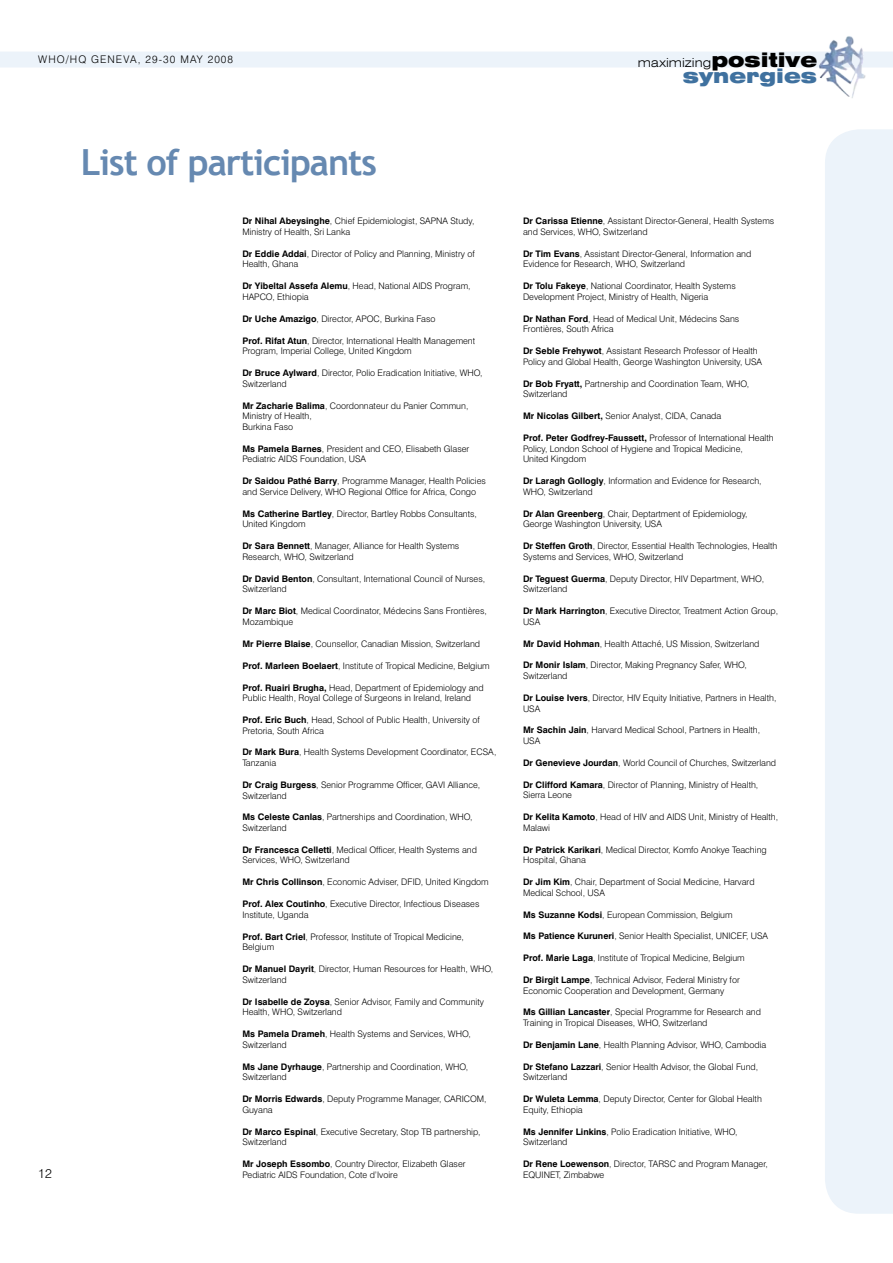
<style>
.page{position:relative;width:893px;height:1263px;background:#fff}
.page>*{position:absolute;margin:0;border:0;box-sizing:border-box;transform-origin:0 0}
.t1{font:700 36px "Trebuchet MS";letter-spacing:-.03em;color:#6689b1}
.t2{font:900 expanded 19.35px "Swiss 721 BT";color:#3f719f}
.t3{font:300 12.75px "Swiss 721 BT";color:#000}
.t4{font:300 expanded 12.45px "Swiss 721 BT";color:#000}
.t5{font:300 10.5px "Swiss 721 BT";letter-spacing:.1em;color:#000}
.t6{font:300 9px/10.5px "Swiss 721 BT";color:#000}
.s1{font-weight:900;font-size:19.35px}
.s2{font-weight:700}
</style>
<div class="page">
<div style="left:0;top:52px;width:893px;height:15px;background:#ecf3fa"></div>
<img style="left:812px;top:36px;width:61px;height:62px">
<div style="left:825px;top:129px;width:68px;height:1085px;background:#ecf3fa"></div>
<p class="t5" style="left:38px;top:53px;width:196px">WHO/HQ Geneva, 29-30 May 2008</p>
<h3 class="t4" style="left:638px;top:55px;width:181px">maximizing<span class="s1">positive</span></h3>
<h2 class="t2" style="left:683px;top:65px;width:136px">synergies</h2>
<h1 class="t1" style="left:81px;top:140px;width:298px">List of participants</h1>
<p class="t6" style="left:242px;top:216px;width:234px"><span class="s2">Dr Nihal Abeysinghe</span>, Chief Epidemiologist, SAPNA Study,<br>Ministry of Health, Sri Lanka</p>
<p class="t6" style="left:242px;top:248px;width:234px"><span class="s2">Dr Eddie Addai</span>, Director of Policy and Planning, Ministry of<br>Health, Ghana</p>
<p class="t6" style="left:242px;top:281px;width:230px"><span class="s2">Dr Yibeltal Assefa Alemu</span>, Head, National AIDS Program,<br>HAPCO, Ethiopia</p>
<p class="t6" style="left:242px;top:313px;width:195px"><span class="s2">Dr Uche Amazigo</span>, Director, APOC, Burkina Faso</p>
<p class="t6" style="left:242px;top:335px;width:234px"><span class="s2">Prof. Rifat Atun</span>, Director, International Health Management<br>Program, Imperial College, United Kingdom</p>
<p class="t6" style="left:242px;top:367px;width:242px"><span class="s2">Dr Bruce Aylward</span>, Director, Polio Eradication Initiative, WHO,<br>Switzerland</p>
<p class="t6" style="left:242px;top:400px;width:228px"><span class="s2">Mr Zacharie Balima</span>, Coordonnateur du Panier Commun,<br>Ministry of Health,<br>Burkina Faso</p>
<p class="t6" style="left:242px;top:443px;width:228px"><span class="s2">Ms Pamela Barnes</span>, President and CEO, Elisabeth Glaser<br>Pediatric AIDS Foundation, USA</p>
<p class="t6" style="left:242px;top:475px;width:245px"><span class="s2">Dr Saidou Pathé Barry</span>, Programme Manager, Health Policies and Service Delivery, WHO Regional Office for Africa, Congo</p>
<p class="t6" style="left:242px;top:508px;width:236px"><span class="s2">Ms Catherine Bartley</span>, Director, Bartley Robbs Consultants,<br>United Kingdom</p>
<p class="t6" style="left:242px;top:540px;width:218px"><span class="s2">Dr Sara Bennett</span>, Manager, Alliance for Health Systems<br>Research, WHO, Switzerland</p>
<p class="t6" style="left:242px;top:573px;width:244px"><span class="s2">Dr David Benton</span>, Consultant, International Council of N urses,<br>Switzerland</p>
<p class="t6" style="left:242px;top:605px;width:246px"><span class="s2">Dr Marc Biot</span>, Medical Coordinator, Médecins Sans Frontières,<br>Mozambique</p>
<p class="t6" style="left:242px;top:638px;width:239px"><span class="s2">Mr Pierre Blaise</span>, Counsellor, Canadian Mission, Switzerland</p>
<p class="t6" style="left:242px;top:660px;width:249px"><span class="s2">Prof. Marleen Boelaert</span>, Institute of Tropical Medicine, Belgium</p>
<p class="t6" style="left:242px;top:682px;width:243px"><span class="s2">Prof. Ruairi Brugha,</span> Head, Department of Epidemiology and<br>Public Health, Royal College of Surgeons in Ireland, Ireland</p>
<p class="t6" style="left:242px;top:714px;width:239px"><span class="s2">Prof. Eric Buch</span>, Head, School of Public Health, University of<br>Pretoria, South Africa</p>
<p class="t6" style="left:242px;top:747px;width:256px"><span class="s2">Dr Mark Bura</span>, Health Systems Development Coordinator, ECSA,<br>Tanzania</p>
<p class="t6" style="left:242px;top:779px;width:239px"><span class="s2">Dr Craig Burgess</span>, Senior Programme Officer, GAVI Alliance,<br>Switzerland</p>
<p class="t6" style="left:242px;top:812px;width:232px"><span class="s2">Ms Celeste Canlas</span>, Partnerships and Coordination, WHO,<br>Switzerland</p>
<p class="t6" style="left:242px;top:844px;width:236px"><span class="s2">Dr Francesca Celletti</span>, Medical Officer, Health Systems and<br>Services, WHO, Switzerland</p>
<p class="t6" style="left:242px;top:877px;width:248px"><span class="s2">Mr Chris Collinson</span>, Economic Adviser, DFID, United Kingdom</p>
<p class="t6" style="left:242px;top:899px;width:239px"><span class="s2">Prof. Alex Coutinho</span>, Executive Director, Infectious Diseases<br>Institute, Uganda</p>
<p class="t6" style="left:242px;top:931px;width:223px"><span class="s2">Prof. Bart Criel</span>, Professor, Institute of Tropical Medicine,<br>Belgium</p>
<p class="t6" style="left:242px;top:964px;width:252px"><span class="s2">Dr Manuel Dayrit</span>, Director, Human Resources for Health, WHO,<br>Switzerland</p>
<p class="t6" style="left:242px;top:996px;width:243px"><span class="s2">Dr Isabelle de Zoysa</span>, Senior Advisor, Family and Community<br>Health, WHO, Switzerland</p>
<p class="t6" style="left:242px;top:1029px;width:230px"><span class="s2">Ms Pamela Drameh</span>, Health Systems and Services, WHO,<br>Switzerland</p>
<p class="t6" style="left:242px;top:1061px;width:227px"><span class="s2">Ms Jane Dyrhauge</span>, Partnership and Coordination, WHO,<br>Switzerland</p>
<p class="t6" style="left:242px;top:1094px;width:246px"><span class="s2">Dr Morris Edwards</span>, Deputy Programme Manager, CARICOM,<br>Guyana</p>
<p class="t6" style="left:242px;top:1126px;width:240px"><span class="s2">Dr Marco Espinal</span>, Executive Secretary, Stop TB partnership,<br>Switzerland</p>
<p class="t6" style="left:242px;top:1159px;width:225px"><span class="s2">Mr Joseph Essombo</span>, Country Director, Elizabeth Glaser<br>Pediatric AIDS Foundation, Cote d’Ivoire</p>
<p class="t6" style="left:523px;top:215px;width:253px"><span class="s2">Dr Carissa Etienne</span>, Assistant Director-General, Health Systems and Services, WHO, Switzerland</p>
<p class="t6" style="left:523px;top:248px;width:230px"><span class="s2">Dr Tim Evans</span>, Assistant Director-General, Information and<br>Evidence for Research, WHO, Switzerland</p>
<p class="t6" style="left:523px;top:280px;width:214px"><span class="s2">Dr Tolu Fakeye</span>, N ational Coordinator, Health Systems<br>Development Project, Ministry of Health, N igeria</p>
<p class="t6" style="left:523px;top:313px;width:218px"><span class="s2">Dr Nathan Ford</span>, Head of Medical Unit, Médecins Sans<br>Frontières, South Africa</p>
<p class="t6" style="left:523px;top:345px;width:241px"><span class="s2">Dr Seble Frehywot</span>, Assistant Research Professor of Health<br>Policy and Global Health, George Washington University, USA</p>
<p class="t6" style="left:523px;top:378px;width:228px"><span class="s2">Dr Bob Fryatt,</span> Partnership and Coordination Team, WHO,<br>Switzerland</p>
<p class="t6" style="left:523px;top:410px;width:200px"><span class="s2">Mr Nicolas Gilbert,</span> Senior Analyst, CIDA, Canada</p>
<p class="t6" style="left:523px;top:432px;width:252px"><span class="s2">Prof. Peter Godfrey-Faussett,</span> Professor of International Health<br>Policy, London School of Hygiene and Tropical Medicine,<br>United Kingdom</p>
<p class="t6" style="left:523px;top:475px;width:240px"><span class="s2">Dr Laragh Gollogly</span>, Information and Evidence for Research,<br>WHO, Switzerland</p>
<p class="t6" style="left:523px;top:508px;width:226px"><span class="s2">Dr Alan Greenberg</span>, Chair, Deptartment of Epidemiology,<br>George Washington University, USA</p>
<p class="t6" style="left:523px;top:540px;width:256px"><span class="s2">Dr Steffen Groth</span>, Director, Essential Health Technologies, Health<br>Systems and Services, WHO, Switzerland</p>
<p class="t6" style="left:523px;top:573px;width:243px"><span class="s2">Dr Teguest Guerma</span>, Deputy Director, HIV Department, WHO,<br>Switzerland</p>
<p class="t6" style="left:523px;top:605px;width:257px"><span class="s2">Dr Mark Harrington</span>, Executive Director, Treatment Action Group,<br>USA</p>
<p class="t6" style="left:523px;top:638px;width:238px"><span class="s2">Mr David Hohman</span>, Health Attaché, US Mission, Switzerland</p>
<p class="t6" style="left:523px;top:660px;width:225px"><span class="s2">Dr Monir Islam</span>, Director, Making Pregnancy Safer, WHO,<br>Switzerland</p>
<p class="t6" style="left:523px;top:692px;width:255px"><span class="s2">Dr Louise Ivers</span>, Director, HIV Equity Initiative, Partners in Health,<br>USA</p>
<p class="t6" style="left:523px;top:725px;width:239px"><span class="s2">Mr Sachin Jain</span>, Harvard Medical School, Partners in Health,<br>USA</p>
<p class="t6" style="left:523px;top:757px;width:255px"><span class="s2">Dr Genevieve Jourdan</span>, World Council of Churches, Switzerland</p>
<p class="t6" style="left:523px;top:779px;width:237px"><span class="s2">Dr Clifford Kamara</span>, Director of Planning, Ministry of Health,<br>Sierra Leone</p>
<p class="t6" style="left:523px;top:811px;width:257px"><span class="s2">Dr Kelita Kamoto</span>, Head of HIV and AIDS Unit, Ministry of Health,<br>Malawi</p>
<p class="t6" style="left:523px;top:844px;width:245px"><span class="s2">Dr Patrick Karikari</span>, Medical Director, Komfo Anokye Teaching<br>Hospital, Ghana</p>
<p class="t6" style="left:523px;top:876px;width:233px"><span class="s2">Dr Jim Kim</span>, Chair, Department of Social Medicine, Harvard<br>Medical School, USA</p>
<p class="t6" style="left:523px;top:909px;width:211px"><span class="s2">Ms Suzanne Kodsi</span>, European Commission, Belgium</p>
<p class="t6" style="left:523px;top:931px;width:247px"><span class="s2">Ms Patience Kuruneri</span>, Senior Health Specialist, UN ICEF, USA</p>
<p class="t6" style="left:523px;top:953px;width:223px"><span class="s2">Prof. Marie Laga</span>, Institute of Tropical Medicine, Belgium</p>
<p class="t6" style="left:523px;top:974px;width:218px"><span class="s2">Dr Birgit Lampe</span>, Technical Advisor, Federal Ministry for<br>Economic Cooperation and Development, Germany</p>
<p class="t6" style="left:523px;top:1007px;width:239px"><span class="s2">Ms Gillian Lancaster</span>, Special Programme for Research and<br>Training in Tropical Diseases, WHO, Switzerland</p>
<p class="t6" style="left:523px;top:1039px;width:245px"><span class="s2">Dr Benjamin Lane</span>, Health Planning Advisor, WHO, Cambodia</p>
<p class="t6" style="left:523px;top:1061px;width:237px"><span class="s2">Dr Stefano Lazzari</span>, Senior Health Advisor, the Global Fund,<br>Switzerland</p>
<p class="t6" style="left:523px;top:1093px;width:240px"><span class="s2">Dr Wuleta Lemma</span>, Deputy Director, Center for Global Health<br>Equity, Ethiopia</p>
<p class="t6" style="left:523px;top:1126px;width:216px"><span class="s2">Ms Jennifer Linkins</span>, Polio Eradication Initiative, WHO,<br>Switzerland</p>
<p class="t6" style="left:523px;top:1159px;width:246px"><span class="s2">Dr Rene Loewenson</span>, Director, TARSC and Program Manager,</p>
<h3 class="t3" style="left:38px;top:1165px;width:15px">12</h3>
<p class="t6" style="left:523px;top:1169px;width:83px">EQUINET, Zimbabwe</p>
</div>
